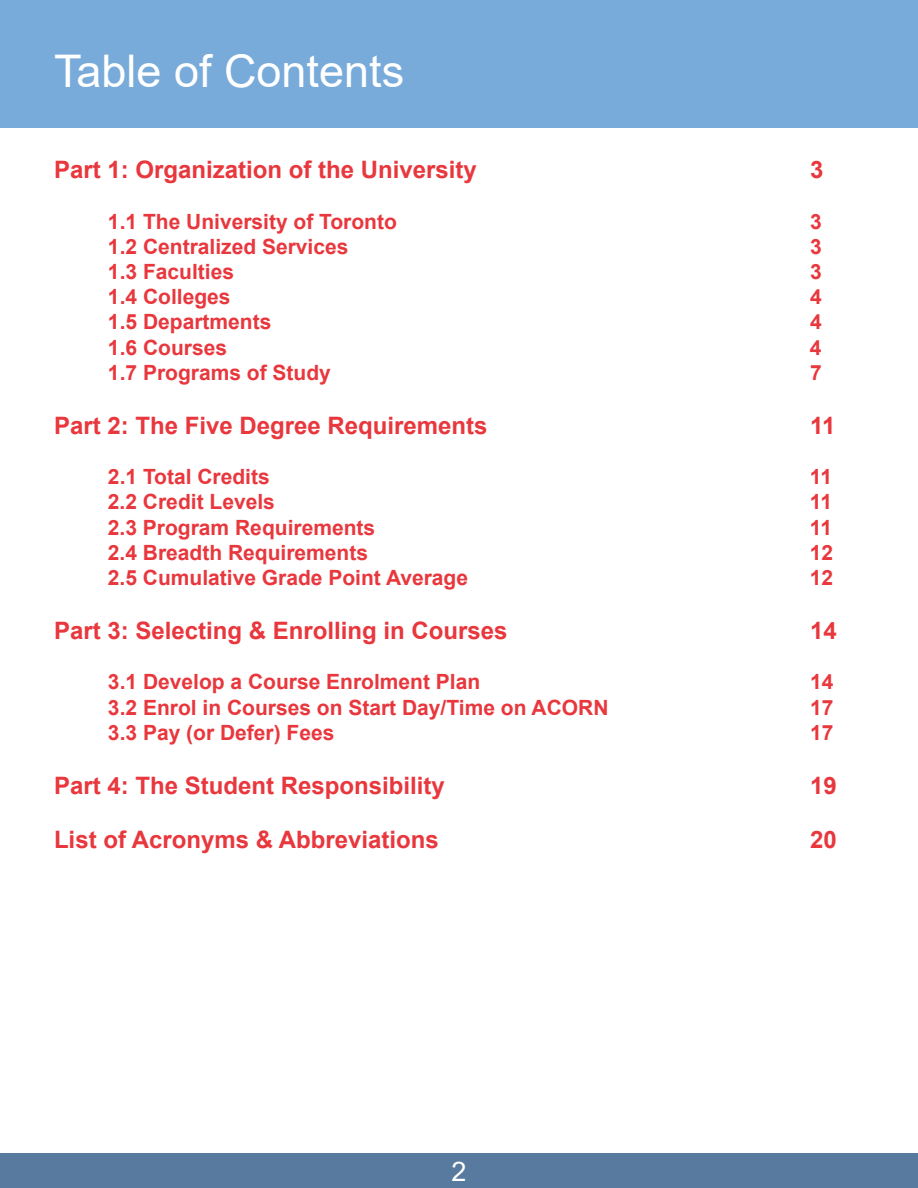
<style>
.page{position:relative;width:918px;height:1188px;background:#fff}
.page>*{position:absolute;margin:0;border:0;box-sizing:border-box;transform-origin:0 0}
.t1{font:45px "Arial";color:#fff}
.t2{font:27px "Arial";color:#fff}
.t3{font:700 24px "Arial";color:#e8373d}
.t4{font:700 21px "Arial";color:#e8373d}
</style>
<div class="page">
<div style="left:0;top:0;width:918px;height:128px;background:#78abd9"></div>
<div style="left:0;top:1153px;width:918px;height:35px;background:#577a9e"></div>
<h1 class="t1" style="left:54px;top:40px;width:352px">Table of Contents</h1>
<p class="t3" style="left:54px;top:153px;width:424px">Part 1: Organization of the University</p>
<p class="t3" style="left:810px;top:153px;width:15px">3</p>
<p class="t4" style="left:108px;top:206px;width:290px">1.1 The University of Toronto</p>
<p class="t4" style="left:810px;top:206px;width:13px">3</p>
<p class="t4" style="left:108px;top:232px;width:242px">1.2 Centralized Services</p>
<p class="t4" style="left:810px;top:232px;width:13px">3</p>
<p class="t4" style="left:108px;top:257px;width:128px">1.3 Faculties</p>
<p class="t4" style="left:810px;top:257px;width:13px">3</p>
<p class="t4" style="left:108px;top:282px;width:124px">1.4 Colleges</p>
<p class="t4" style="left:810px;top:282px;width:13px">4</p>
<p class="t4" style="left:108px;top:307px;width:165px">1.5 Departments</p>
<p class="t4" style="left:810px;top:307px;width:13px">4</p>
<p class="t4" style="left:108px;top:332px;width:121px">1.6 Courses</p>
<p class="t4" style="left:810px;top:332px;width:13px">4</p>
<p class="t4" style="left:108px;top:358px;width:224px">1.7 Programs of Study</p>
<p class="t4" style="left:810px;top:358px;width:13px">7</p>
<p class="t3" style="left:54px;top:408px;width:435px">Part 2: The Five Degree Requirements</p>
<p class="t3" style="left:810px;top:408px;width:27px">11</p>
<p class="t4" style="left:108px;top:462px;width:163px">2.1 Total Credits</p>
<p class="t4" style="left:810px;top:462px;width:24px">11</p>
<p class="t4" style="left:108px;top:487px;width:168px">2.2 Credit Levels</p>
<p class="t4" style="left:810px;top:487px;width:24px">11</p>
<p class="t4" style="left:108px;top:512px;width:269px">2.3 Program Requirements</p>
<p class="t4" style="left:810px;top:512px;width:24px">11</p>
<p class="t4" style="left:108px;top:538px;width:262px">2.4 Breadth Requirements</p>
<p class="t4" style="left:810px;top:538px;width:25px">12</p>
<p class="t4" style="left:108px;top:563px;width:362px">2.5 Cumulative Grade Point Average</p>
<p class="t4" style="left:810px;top:563px;width:25px">12</p>
<p class="t3" style="left:54px;top:614px;width:455px">Part 3: Selecting &amp; Enrolling in Courses</p>
<p class="t3" style="left:810px;top:614px;width:28px">14</p>
<p class="t4" style="left:108px;top:667px;width:374px">3.1 Develop a Course Enrolment Plan</p>
<p class="t4" style="left:810px;top:667px;width:25px">14</p>
<p class="t4" style="left:108px;top:692px;width:502px">3.2 Enrol in Courses on Start Day/Time on ACORN</p>
<p class="t4" style="left:810px;top:692px;width:25px">17</p>
<p class="t4" style="left:108px;top:718px;width:228px">3.3 Pay (or Defer) Fees</p>
<p class="t4" style="left:810px;top:718px;width:25px">17</p>
<p class="t3" style="left:54px;top:768px;width:392px">Part 4: The Student Responsibility</p>
<p class="t3" style="left:810px;top:768px;width:28px">19</p>
<p class="t3" style="left:54px;top:822px;width:386px">List of Acronyms &amp; Abbreviations</p>
<p class="t3" style="left:810px;top:822px;width:28px">20</p>
<p class="t2" style="left:451px;top:1152px;width:17px">2</p>
</div>
